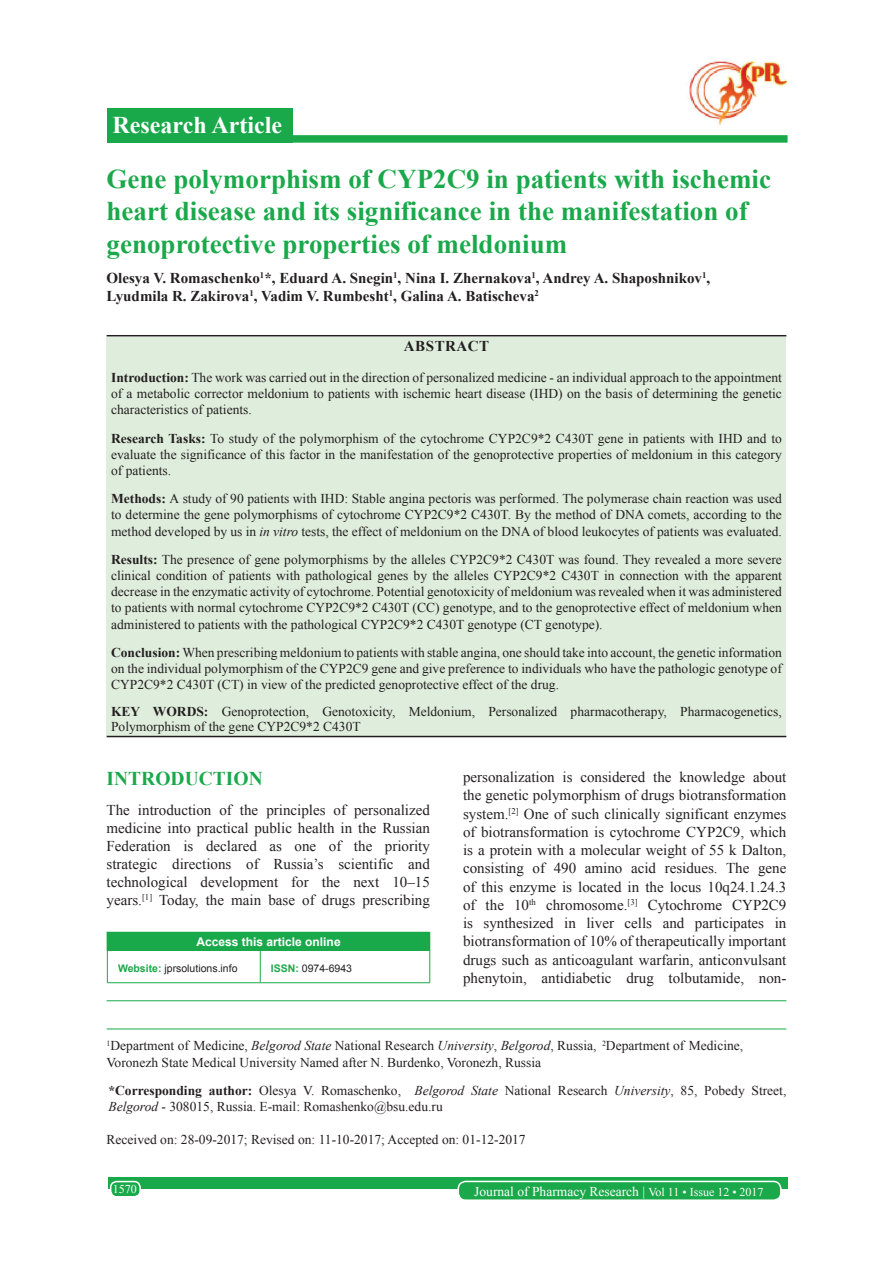
<style>
.page{position:relative;width:893px;height:1263px;background:#fff}
.page>*{position:absolute;margin:0;border:0;box-sizing:border-box;transform-origin:0 0}
.AT{font:700 27px/32.4px "Times New Roman";color:#1aa94a}
.AH{font:700 24px "Times New Roman";color:#fff}
.t1{font:700 19.5px "Times New Roman";color:#1aa94a}
.TX{font:15px/18.3px "Times New Roman";color:#231f20;text-align:justify}
.AU{font:700 15px/18px "Times New Roman";color:#231f20}
.ABSH{font:700 15px "Times New Roman";letter-spacing:.035em;color:#231f20}
.ABS{font:13.5px/16.2px "Times New Roman";color:#231f20;text-align:justify}
.AFF{font:13.5px/16.2px "Times New Roman";color:#231f20}
.ADD{font:13.5px/16.2px "Times New Roman";color:#231f20}
.KWD{font:13.5px/15px "Times New Roman";color:#231f20}
.HIS{font:13.5px "Times New Roman";color:#231f20}
.foot1{font:13.5px "Times New Roman";color:#fff}
.ATAO{font:700 12px "Arial";color:#fff}
.foot1-2{font:12px "Times New Roman";color:#fff}
.WEBSITE{font:10.5px "Arial";color:#231f20}
.s1{font-weight:700}
.s2{font-style:italic}
.s3{font-weight:700;color:#1aa94a}
.s4{font-size:12px}
</style>
<div class="page">
<div style="left:108px;top:1177px;width:679px;height:12px;background:#1aa94a"></div>
<div style="left:458px;top:1181px;width:322px;height:19px;background:#1aa94a;border-radius:7px"></div>
<div style="left:457px;top:1180px;width:324px;height:21px;border:2px solid #fff;border-radius:7px"></div>
<div style="left:111px;top:1181px;width:29px;height:15px;background:#1aa94a;border-radius:6px"></div>
<div style="left:110px;top:1180px;width:31px;height:17px;border:2px solid #fff;border-radius:6px"></div>
<div style="left:106px;top:108px;width:186px;height:34px;background:#1aa94a"></div>
<div style="left:265px;top:135px;width:522px;height:8px;background:#1aa94a"></div>
<div style="left:106px;top:337px;width:680px;height:399px;background:#dfeddc"></div>
<hr style="left:106px;top:335px;width:680px;height:1px;background:#231f20">
<hr style="left:106px;top:736px;width:680px;height:1px;background:#231f20">
<img style="left:689px;top:60px;width:97px;height:65px">
<div style="left:107px;top:932px;width:322px;height:18px;background:#1aa94a"></div>
<svg style="left:106px;top:933px;width:1px;height:17px"></svg>
<hr style="left:106px;top:932px;width:154px;height:1px;background:#1aa94a">
<svg style="left:429px;top:932px;width:1px;height:18px"></svg>
<hr style="left:107px;top:950px;width:1px;height:32px;background:#1aa94a">
<hr style="left:107px;top:982px;width:153px;height:1px;background:#1aa94a">
<hr style="left:260px;top:950px;width:1px;height:32px;background:#1aa94a">
<hr style="left:429px;top:950px;width:1px;height:32px;background:#1aa94a">
<hr style="left:260px;top:982px;width:170px;height:1px;background:#1aa94a">
<hr style="left:106px;top:1000px;width:680px;height:1px;background:#1aa94a">
<hr style="left:106px;top:1028px;width:680px;height:1px;background:#1aa94a">
<p class="AH" style="left:112px;top:108px;width:171px">Research Article</p>
<p class="AT" style="left:106px;top:162px;width:665px">Gene polymorphism of CYP2C9 in patients with ischemic heart disease and its significance in the manifestation of genoprotective properties of meldonium</p>
<p class="AU" style="left:106px;top:268px;width:605px">Olesya V. Romaschenko<sup>1</sup>*, Eduard A. Snegin<sup>1</sup>, Nina I. Zhernakova<sup>1</sup>, Andrey A. Shaposhnikov<sup>1</sup>,<br>Lyudmila R. Zakirova<sup>1</sup>, Vadim V. Rumbesht<sup>1</sup>, Galina A. Batischeva<sup>2</sup></p>
<p class="ABSH" style="left:403px;top:336px;width:87px">ABSTRACT</p>
<p class="ABS" style="left:111px;top:369px;width:672px"><span class="s1">Introduction:</span> The work was carried out in the direction of personalized medicine - an individual approach to the appointment of a metabolic corrector meldonium to patients with ischemic heart disease (IHD) on the basis of determining the genetic characteristics of patients.</p>
<p class="ABS" style="left:111px;top:429px;width:672px"><span class="s1">Research Tasks:</span> To study of the polymorphism of the cytochrome CYP2C9*2 C430T gene in patients with IHD and to evaluate the significance of this factor in the manifestation of the genoprotective properties of meldonium in this category of patients.</p>
<p class="ABS" style="left:111px;top:490px;width:672px"><span class="s1">Methods:</span> A study of 90 patients with IHD: Stable angina pectoris was performed. The polymerase chain reaction was used to determine the gene polymorphisms of cytochrome CYP2C9*2 C430T. By the method of DNA comets, according to the method developed by us in <span class="s2">in vitro</span> tests, the effect of meldonium on the DNA of blood leukocytes of patients was evaluated.</p>
<p class="ABS" style="left:111px;top:551px;width:672px"><span class="s1">Results:</span> The presence of gene polymorphisms by the alleles CYP2C9*2 C430T was found. They revealed a more severe clinical condition of patients with pathological genes by the alleles CYP2C9*2 C430T in connection with the apparent decrease in the enzymatic activity of cytochrome. Potential genotoxicity of meldonium was revealed when it was administered to patients with normal cytochrome CYP2C9*2 C430T (CC) genotype, and to the genoprotective effect of meldonium when administered to patients with the pathological CYP2C9*2 C430T genotype (CT genotype).</p>
<p class="ABS" style="left:111px;top:644px;width:672px"><span class="s1">Conclusion:</span> When prescribing meldonium to patients with stable angina, one should take into account, the genetic information on the individual polymorphism of the CYP2C9 gene and give preference to individuals who have the pathologic genotype of CYP2C9*2 C430T (СТ) in view of the predicted genoprotective effect of the drug.</p>
<p class="KWD" style="left:111px;top:704px;width:672px"><span class="s1">KEY WORDS:</span> Genoprotection, Genotoxicity, Meldonium, Personalized pharmacotherapy, Pharmacogenetics,<br>Polymorphism of the gene CYP2C9*2 C430T</p>
<h1 class="t1" style="left:106px;top:764px;width:157px">INTRODUCTION</h1>
<p class="TX" style="left:106px;top:800px;width:325px">The introduction of the principles of personalized medicine into practical public health in the Russian Federation is declared as one of the priority strategic directions of Russia’s scientific and technological development for the next 10–15 years.<sup>[1]</sup> Todaу, the main base of drugs prescribing</p>
<p class="ATAO" style="left:196px;top:933px;width:146px">Access this article online</p>
<p class="WEBSITE" style="left:118px;top:961px;width:121px"><span class="s3">Website:</span> jprsolutions.info</p>
<p class="WEBSITE" style="left:271px;top:961px;width:83px"><span class="s3">ISSN:</span> 0974-6943</p>
<p class="TX" style="left:463px;top:767px;width:325px">personalization is considered the knowledge about the genetic polymorphism of drugs biotransformation system.<sup>[2]</sup> One of such clinically significant enzymes of biotransformation is cytochrome CYP2C9, which is a protein with a molecular weight of 55 k Dalton, consisting of 490 amino acid residues. The gene of this enzyme is located in the locus 10q24.1.24.3 of the 10<sup>th</sup> chromosome.<sup>[3]</sup> Cytochrome CYP2C9 is synthesized in liver cells and participates in biotransformation of 10% of therapeutically important drugs such as anticoagulant warfarin, anticonvulsant phenytoin, antidiabetic drug tolbutamide, non-</p>
<p class="AFF" style="left:106px;top:1037px;width:638px"><sup>1</sup>Department of Medicine, <span class="s2">Belgorod State</span> National Research <span class="s2">University</span>, <span class="s2">Belgorod</span>, Russia, <sup>2</sup>Department of Medicine,<br>Voronezh State Medical University Named after N. Burdenko, Voronezh, Russia</p>
<p class="ADD" style="left:108px;top:1081px;width:679px"><span class="s1">*Corresponding author:</span> Olesya V. Romaschenko, <span class="s2">Belgorod State</span> National Research <span class="s2">University</span>, 85, Pobedy Street,<br><span class="s2">Belgorod</span> ‑ 308015, Russia. E-mail: Romashenko@bsu.edu.ru</p>
<p class="HIS" style="left:106px;top:1129px;width:420px">Received on: 28-09-2017; Revised on: 11-10-2017; Accepted on: 01-12-2017</p>
<p class="foot1-2" style="left:113px;top:1180px;width:25px">1570</p>
<p class="foot1" style="left:474px;top:1181px;width:291px">Journal of Pharmacy Research | <span class="s4">Vol 11 • Issue 12 • 2017</span></p>
</div>
